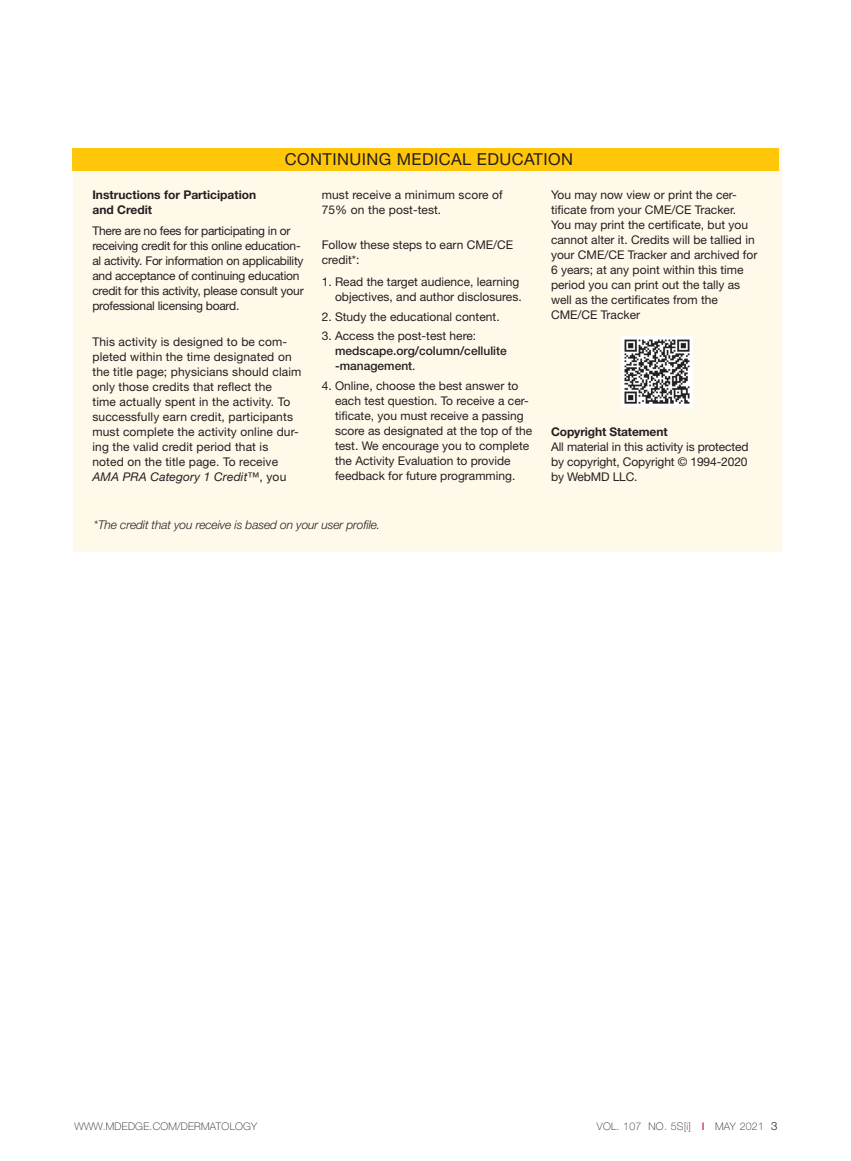
<style>
.page{position:relative;width:851px;height:1161px;background:#fff}
.page>*{position:absolute;margin:0;border:0;box-sizing:border-box;transform-origin:0 0}
.t1{font:16.5px "Helvetica Neue LT Std";letter-spacing:.025em;color:#231f20}
.t2{font:12px/15px "Helvetica Neue LT Std";color:#231f20}
.t3{font:12px/15px "Helvetica Neue LT Std";letter-spacing:-.02em;color:#231f20}
.t4{font:700 12px/15px "Helvetica Neue LT Std";color:#231f20}
.t5{font:italic 300 12px "Helvetica Neue LT Std";letter-spacing:-.01em;color:#231f20}
.t6{font:500 12px/15px "Helvetica Neue LT Std";color:#231f20}
.t7{font:100 10.5px "Helvetica Neue LT Std";letter-spacing:.025em;color:#231f20}
.s1{font-style:italic}
.s2{font-weight:400}
.s3{font-weight:400;color:#a90533}
.s4{font-weight:300;font-size:11.4px}
</style>
<div class="page">
<div style="left:73px;top:148px;width:708px;height:404px;background:#fff9ea"></div>
<div style="left:73px;top:148px;width:705px;height:22px;background:#ffc60a"></div>
<img style="left:621px;top:336px;width:71px;height:71px">
<h1 class="t1" style="left:285px;top:149px;width:289px">CONTINUING MEDICAL EDUCATION</h1>
<p class="t4" style="left:92px;top:187px;width:165px">Instructions for Participation and Credit</p>
<p class="t3" style="left:92px;top:223px;width:213px">There are no fees for participating in or receiving credit for this online education&shy;al activity. For information on applicability and acceptance of continuing education credit for this activity, please consult your professional licensing board.</p>
<p class="t2" style="left:92px;top:334px;width:210px">This activity is designed to be com&shy;pleted within the time designated on the title page; physicians should claim only those credits that reflect the<br>time actually spent in the activity. To successfully earn credit, participants must complete the activity online dur&shy;ing the valid credit period that is noted on the title page. To receive <span class="s1">AMA PRA Category 1 Credit</span>™, you</p>
<p class="t2" style="left:322px;top:187px;width:183px">must receive a minimum score of<br>75% on the post-test.</p>
<p class="t2" style="left:322px;top:237px;width:193px">Follow these steps to earn CME/CE credit*:</p>
<p class="t2" style="left:322px;top:274px;width:201px;text-align:right">1. Read the target audience, learning objectives, and author disclosures.</p>
<p class="t2" style="left:322px;top:309px;width:179px">2. Study the educational content.</p>
<p class="t2" style="left:322px;top:329px;width:156px">3. Access the post-test here:</p>
<p class="t6" style="left:335px;top:344px;width:173px">medscape.org/column/cellulite -management<span class="s2">.</span></p>
<p class="t2" style="left:335px;top:378px;width:199px;text-indent:-13px">4. Online, choose the best answer to each test question. To receive a cer&shy;tificate, you must receive a passing score as designated at the top of the test. We encourage you to complete the Activity Evaluation to provide feedback for future programming.</p>
<p class="t5" style="left:94px;top:517px;width:288px">*The credit that you receive is based on your user profile.</p>
<p class="t2" style="left:551px;top:187px;width:208px">You may now view or print the cer&shy;tificate from your CME/CE Tracker.<br>You may print the certificate, but you cannot alter it. Credits will be tallied in your CME/CE Tracker and archived for 6 years; at any point within this time period you can print out the tally as well as the certificates from the CME/CE Tracker</p>
<p class="t4" style="left:551px;top:424px;width:118px">Copyright Statement</p>
<p class="t2" style="left:551px;top:439px;width:199px;text-align:justify">All material in this activity is protected by copyright, Copyright © 1994-2020 by WebMD LLC.</p>
<p class="t7" style="left:74px;top:1120px;width:184px">WWW.MDEDGE.COM/DERMATOLOGY</p>
<p class="t7" style="left:597px;top:1120px;width:182px">VOL. 107 NO. 5S[i] <span class="s3">I</span> MAY 2021 <span class="s4">3</span></p>
</div>
